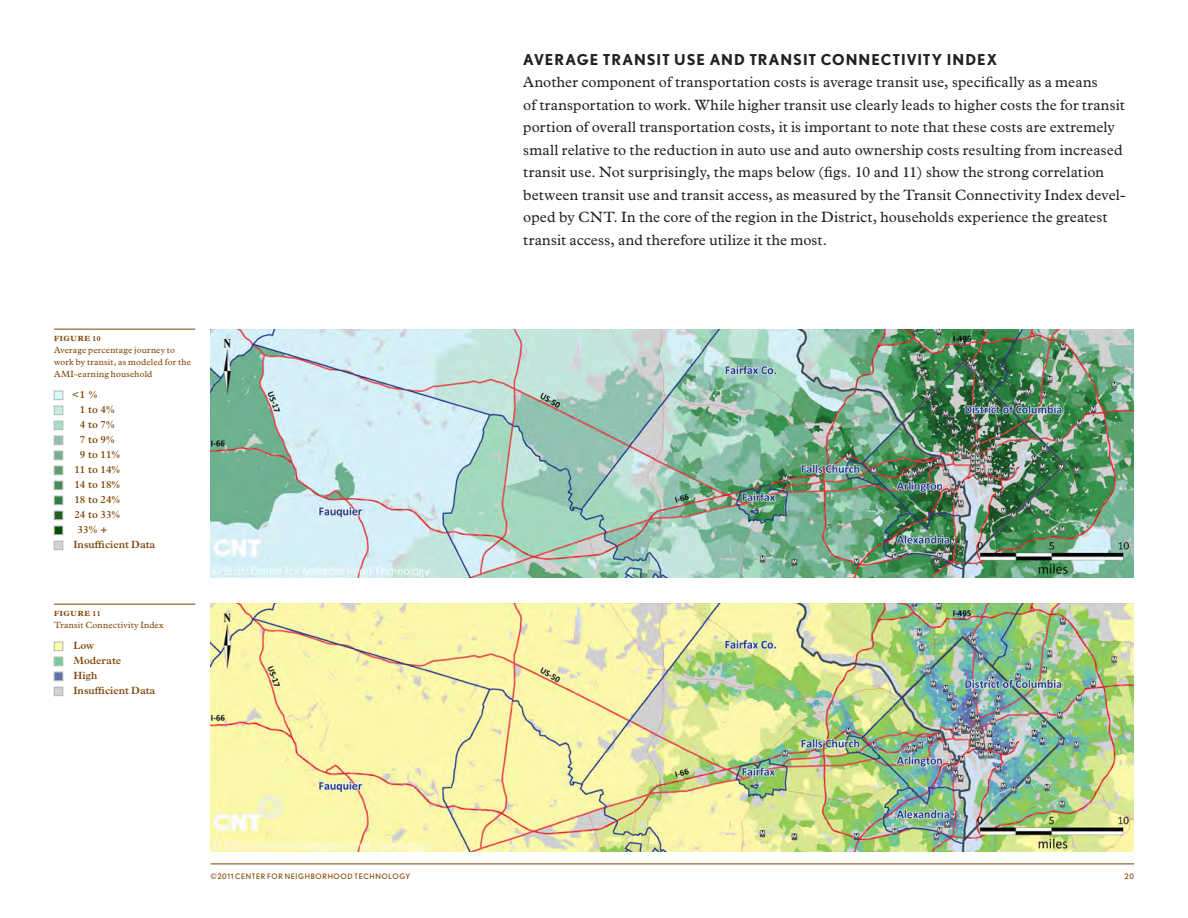
<style>
.page{position:relative;width:1188px;height:918px;background:#fff}
.page>*{position:absolute;margin:0;border:0;box-sizing:border-box;transform-origin:0 0}
.t1{font:15px/22.5px "Plantin";letter-spacing:.01em;color:#231f20}
.Subtitle{font:700 15px "Nobel";letter-spacing:.065em;color:#231f20}
.Map_key_-_small_num{font:600 10.5px "Plantin";color:#7e4200}
.Map_key_-_large_numb{font:600 10.5px/15px "Plantin";color:#7e4200}
.Data_Title{font:9px/12px "Plantin";letter-spacing:.025em;color:#7e4200}
.t2{font:7.5px "Nobel";letter-spacing:.085em;color:#7e4200}
.Data_Title-2{font:700 7.5px "Plantin";letter-spacing:.095em;color:#7e4200}
.s1{font-weight:400}
</style>
<div class="page">
<img style="left:210px;top:329px;width:924px;height:248px">
<img style="left:210px;top:604px;width:924px;height:248px">
<hr style="left:54px;top:329px;width:141px;height:1px;background:#7e4200">
<div style="left:54px;top:391px;width:9px;height:9px;background:#d0ffff;border:1px solid #b5b5b5"></div>
<div style="left:54px;top:406px;width:9px;height:9px;background:#c0f0e0;border:1px solid #b5b5b5"></div>
<div style="left:54px;top:421px;width:9px;height:9px;background:#a0e0c0;border:1px solid #b5b5b5"></div>
<div style="left:54px;top:436px;width:9px;height:9px;background:#90c0b0;border:1px solid #b5b5b5"></div>
<div style="left:54px;top:451px;width:9px;height:9px;background:#70b090;border:1px solid #b5b5b5"></div>
<div style="left:54px;top:466px;width:9px;height:9px;background:#60a070;border:1px solid #b5b5b5"></div>
<div style="left:54px;top:481px;width:9px;height:9px;background:#409050;border:1px solid #b5b5b5"></div>
<div style="left:54px;top:496px;width:9px;height:9px;background:#308040;border:1px solid #b5b5b5"></div>
<div style="left:54px;top:511px;width:9px;height:9px;background:#206020;border:1px solid #b5b5b5"></div>
<div style="left:54px;top:526px;width:9px;height:9px;background:#005000;border:1px solid #b5b5b5"></div>
<div style="left:54px;top:541px;width:9px;height:9px;background:#d2d0d5;border:1px solid #b5b5b5"></div>
<hr style="left:54px;top:604px;width:141px;height:1px;background:#7e4200">
<div style="left:54px;top:642px;width:9px;height:9px;background:#ffffa6;border:1px solid #b5b5b5"></div>
<div style="left:54px;top:657px;width:9px;height:9px;background:#76cc94;border:1px solid #b5b5b5"></div>
<div style="left:54px;top:672px;width:9px;height:9px;background:#6070ab;border:1px solid #b5b5b5"></div>
<div style="left:54px;top:687px;width:9px;height:9px;background:#d2d0d5;border:1px solid #b5b5b5"></div>
<hr style="left:210px;top:864px;width:924px;height:1px;background:#7e4200">
<p class="Data_Title-2" style="left:54px;top:334px;width:48px">FIGURE 10</p>
<p class="Data_Title" style="left:54px;top:344px;width:138px">Average percentage journey to work by transit, as modeled for the<br>AMI-earning household</p>
<p class="Map_key_-_small_num" style="left:72px;top:389px;width:27px"><span class="s1">&lt;</span> 1 %</p>
<p class="Map_key_-_small_num" style="left:80px;top:404px;width:36px">1 to 4%</p>
<p class="Map_key_-_small_num" style="left:80px;top:419px;width:36px">4 to 7%</p>
<p class="Map_key_-_small_num" style="left:80px;top:434px;width:36px">7 to 9%</p>
<p class="Map_key_-_small_num" style="left:80px;top:449px;width:42px">9 to 11%</p>
<p class="Map_key_-_small_num" style="left:74px;top:464px;width:47px">11 to 14%</p>
<p class="Map_key_-_small_num" style="left:74px;top:479px;width:47px">14 to 18%</p>
<p class="Map_key_-_small_num" style="left:74px;top:494px;width:47px">18 to 24%</p>
<p class="Map_key_-_small_num" style="left:74px;top:509px;width:47px">24 to 33%</p>
<p class="Map_key_-_small_num" style="left:78px;top:524px;width:32px">33% +</p>
<p class="Map_key_-_small_num" style="left:74px;top:539px;width:83px">Insufficient Data</p>
<p class="Data_Title-2" style="left:54px;top:609px;width:48px">FIGURE 11</p>
<p class="Data_Title" style="left:54px;top:619px;width:111px">Transit Connectivity Index</p>
<p class="Map_key_-_large_numb" style="left:74px;top:638px;width:83px">Low<br>Moderate<br>High<br>Insufficient Data</p>
<p class="Subtitle" style="left:523px;top:51px;width:475px">AVERAGE TRANSIT USE AND TRANSIT CONNECTIVITY INDEX</p>
<p class="t1" style="left:523px;top:71px;width:604px">Another component of transportation costs is average transit use, specifically as a means<br>of transportation to work. While higher transit use clearly leads to higher costs the for transit portion of overall transportation costs, it is important to note that these costs are extremely small relative to the reduction in auto use and auto ownership costs resulting from increased transit use. Not surprisingly, the maps below (figs. 10 and 11) show the strong correlation between transit use and transit access, as measured by the Transit Connectivity Index devel&shy;oped by CNT. In the core of the region in the District, households experience the greatest transit access, and therefore utilize it the most.</p>
<p class="t2" style="left:210px;top:872px;width:202px">©2011 CENTER FOR NEIGHBORHOOD TECHNOLOGY</p>
<p class="t2" style="left:1124px;top:872px;width:11px">20</p>
</div>
